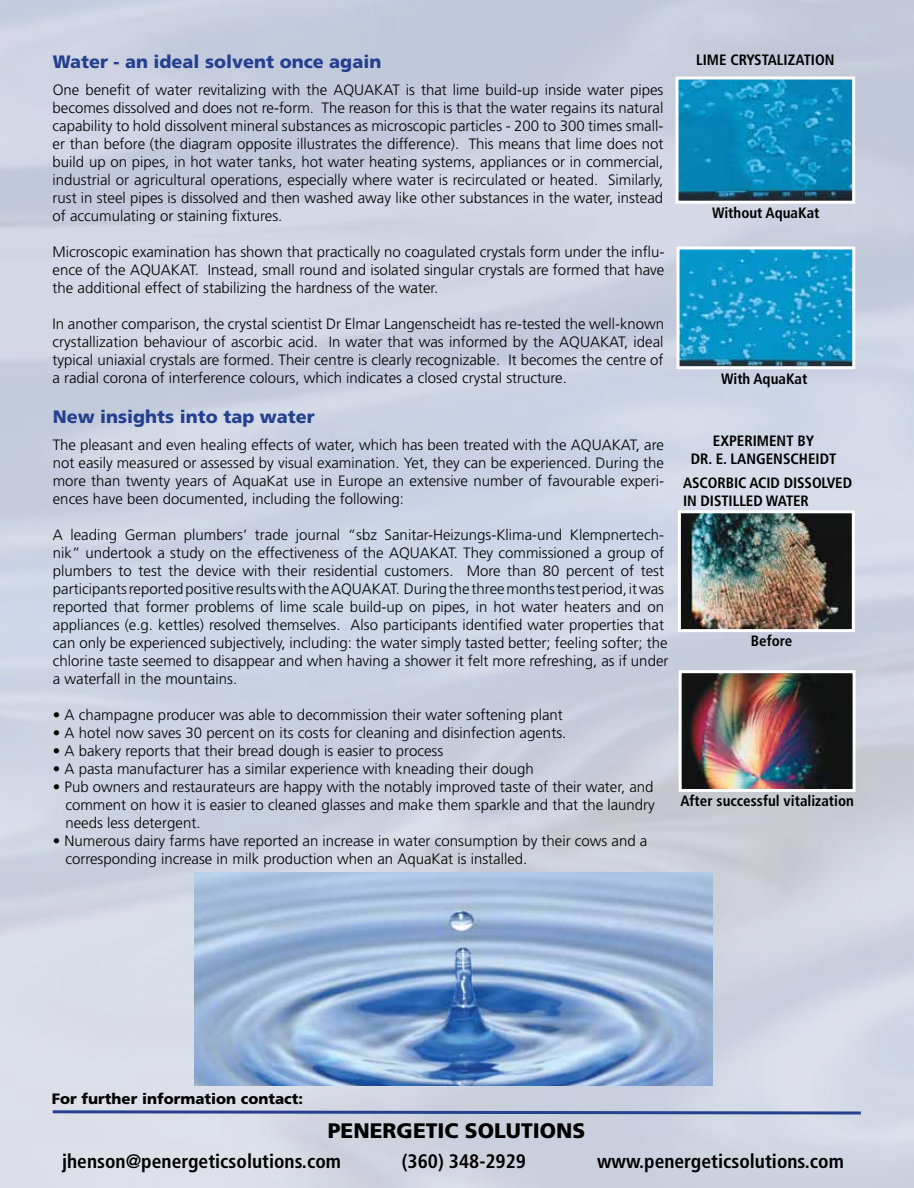
<style>
.page{position:relative;width:914px;height:1188px;background:#fff}
.page>*{position:absolute;margin:0;border:0;box-sizing:border-box;transform-origin:0 0}
.t1{font:900 21px "Frutiger";color:#000}
.t2{font:700 condensed 19.5px "Frutiger";color:#000}
.t3{font:900 18px "Frutiger";color:#25408f}
.t4{font:300 15px/18px "Frutiger LT Std";color:#000;text-align:justify}
.t5{font:700 condensed 15px/18px "Frutiger";color:#000;text-align:center}
.t6{font:900 15px "Frutiger";color:#000}
</style>
<div class="page">
<img style="left:195px;top:873px;width:517px;height:213px">
<svg style="left:50px;top:1109px;width:813px;height:7px;background:#8896bf"></svg>
<img style="left:682px;top:514px;width:168px;height:114px">
<div style="left:678px;top:510px;width:176px;height:122px;border:3px solid #fff"></div>
<img style="left:682px;top:674px;width:169px;height:114px">
<div style="left:678px;top:670px;width:177px;height:122px;border:3px solid #fff"></div>
<img style="left:679px;top:80px;width:172px;height:120px">
<div style="left:675px;top:76px;width:180px;height:128px;border:3px solid #fff"></div>
<img style="left:680px;top:250px;width:171px;height:115px">
<div style="left:676px;top:246px;width:179px;height:123px;border:3px solid #fff"></div>
<p class="t3" style="left:53px;top:51px;width:330px">Water - an ideal solvent once again</p>
<p class="t4" style="left:53px;top:81px;width:612px">One benefit of water revitalizing with the AQUAKAT is that lime build-up inside water pipes becomes dissolved and does not re-form. The reason for this is that the water regains its natural capability to hold dissolvent mineral substances as microscopic particles - 200 to 300 times small&shy;er than before (the diagram opposite illustrates the difference). This means that lime does not build up on pipes, in hot water tanks, hot water heating systems, appliances or in commercial, industrial or agricultural operations, especially where water is recirculated or heated. Similarly, rust in steel pipes is dissolved and then washed away like other substances in the water, instead of accumulating or staining fixtures.</p>
<p class="t4" style="left:53px;top:243px;width:613px">Microscopic examination has shown that practically no coagulated crystals form under the influ&shy;ence of the AQUAKAT. Instead, small round and isolated singular crystals are formed that have the additional effect of stabilizing the hardness of the water.</p>
<p class="t4" style="left:52px;top:315px;width:613px">In another comparison, the crystal scientist Dr Elmar Langenscheidt has re-tested the well-known crystallization behaviour of ascorbic acid. In water that was informed by the AQUAKAT, ideal typical uniaxial crystals are formed. Their centre is clearly recognizable. It becomes the centre of a radial corona of interference colours, which indicates a closed crystal structure.</p>
<p class="t3" style="left:53px;top:406px;width:264px">New insights into tap water</p>
<p class="t4" style="left:53px;top:436px;width:612px">The pleasant and even healing effects of water, which has been treated with the AQUAKAT, are not easily measured or assessed by visual examination. Yet, they can be experienced. During the more than twenty years of AquaKat use in Europe an extensive number of favourable experi&shy;ences have been documented, including the following:</p>
<p class="t4" style="left:53px;top:526px;width:617px;text-align:left">A leading German plumbers’ trade journal “sbz Sanitar-Heizungs-Klima-und Klempnertech&shy;nik” undertook a study on the effectiveness of the AQUAKAT. They commissioned a group of plumbers to test the device with their residential customers. More than 80 percent of test participantsreportedpositiveresultswiththeAQUAKAT. Duringthethreemonthstestperiod,itwas reported that former problems of lime scale build-up on pipes, in hot water heaters and on appliances (e.g. kettles) resolved themselves. Also participants identified water properties that can only be experienced subjectively, including: the water simply tasted better; feeling softer; the chlorine taste seemed to disappear and when having a shower it felt more refreshing, as if under a waterfall in the mountains.</p>
<p class="t4" style="left:53px;top:706px;width:511px">• A champagne producer was able to decommission their water softening plant</p>
<p class="t4" style="left:53px;top:724px;width:515px">• A hotel now saves 30 percent on its costs for cleaning and disinfection agents.</p>
<p class="t4" style="left:53px;top:742px;width:392px">• A bakery reports that their bread dough is easier to process</p>
<p class="t4" style="left:53px;top:760px;width:482px">• A pasta manufacturer has a similar experience with kneading their dough</p>
<p class="t4" style="left:65px;top:778px;width:591px;text-indent:-13px">• Pub owners and restaurateurs are happy with the notably improved taste of their water, and comment on how it is easier to cleaned glasses and make them sparkle and that the laundry needs less detergent.</p>
<p class="t4" style="left:65px;top:832px;width:583px;text-indent:-13px">• Numerous dairy farms have reported an increase in water consumption by their cows and a corresponding increase in milk production when an AquaKat is installed.</p>
<p class="t5" style="left:696px;top:51px;width:140px">Lime Crystalization</p>
<p class="t5" style="left:712px;top:204px;width:109px">Without AquaKat</p>
<p class="t5" style="left:721px;top:370px;width:88px">With AquaKat</p>
<p class="t5" style="left:690px;top:432px;width:147px">Experiment by<br>Dr. E. Langenscheidt</p>
<p class="t5" style="left:683px;top:473px;width:169px;text-align:left">Ascorbic Acid Dissolved in Distilled Water</p>
<p class="t5" style="left:751px;top:632px;width:43px">Before</p>
<p class="t5" style="left:680px;top:792px;width:175px">After successful vitalization</p>
<p class="t6" style="left:52px;top:1089px;width:252px">For further information contact:</p>
<h1 class="t1" style="left:328px;top:1118px;width:259px">Penergetic SOLUTIONS</h1>
<h2 class="t2" style="left:62px;top:1149px;width:280px">jhenson@penergeticsolutions.com</h2>
<h2 class="t2" style="left:402px;top:1149px;width:126px">(360) 348-2929</h2>
<h2 class="t2" style="left:597px;top:1149px;width:248px">www.penergeticsolutions.com</h2>
</div>
